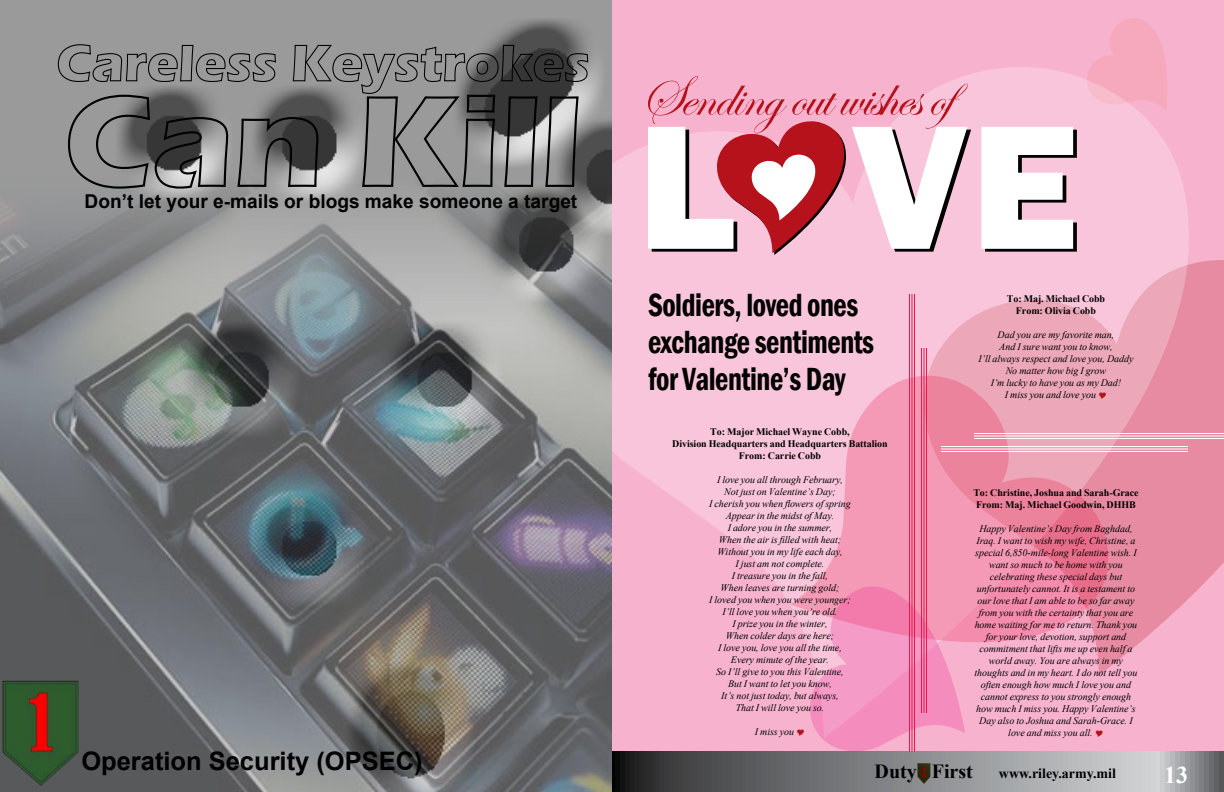
<style>
.page{position:relative;width:1224px;height:792px;background:#fff}
.page>*{position:absolute;margin:0;border:0;box-sizing:border-box;transform-origin:0 0}
.t1{font:600 condensed 33px/37px "Franklin Gothic";letter-spacing:-.015em;color:#000;scale:.88 1}
.t2{font:700 25.5px "Arial";color:#000}
.t3{font:700 24px "Times New Roman";color:#fff}
.t4{font:700 20px "Times New Roman";color:#000}
.t5{font:700 19.1px "Arial";color:#000}
.t6{font:700 14px "Times New Roman";color:#000}
.t7{font:italic 10px/12px "Times New Roman";letter-spacing:-.005em;color:#000;text-align:center}
.t8{font:700 10px/12px "Times New Roman";letter-spacing:-.005em;color:#000;text-align:center}
</style>
<div class="page">
<div style="left:612px;top:0;width:612px;height:756px;background:#f7b3ce"></div>
<svg style="left:612px;top:752px;width:612px;height:40px;background:#808183"></svg>
<svg style="left:1095px;top:18px;width:70px;height:44px"></svg>
<div style="left:1203px;top:260px;width:21px;height:324px;background:#e68ba1"></div>
<svg style="left:612px;top:62px;width:591px;height:613px;fill:#f8c5da"></svg>
<svg style="left:790px;top:375px;width:320px;height:272px;background:#f19cb5"></svg>
<hr style="left:974px;top:433px;width:250px;height:1px;background:#fff">
<hr style="left:974px;top:436px;width:250px;height:1px;background:#fff">
<hr style="left:974px;top:438px;width:250px;height:1px;background:#fff">
<hr style="left:941px;top:446px;width:247px;height:1px;background:#fff">
<hr style="left:941px;top:449px;width:247px;height:1px;background:#fff">
<hr style="left:941px;top:451px;width:247px;height:1px;background:#fff">
<svg style="left:968px;top:127px;width:105px;height:122px;background:#f3e4ea"></svg>
<svg style="left:648px;top:76px;width:320px;height:179px"></svg>
<hr style="left:914px;top:294px;width:1px;height:458px;background:#ed1849">
<hr style="left:911px;top:294px;width:1px;height:458px;background:#ed1849">
<hr style="left:909px;top:294px;width:1px;height:458px;background:#ed1849">
<hr style="left:926px;top:348px;width:1px;height:365px;background:#ed1849">
<hr style="left:923px;top:348px;width:1px;height:365px;background:#ed1849">
<hr style="left:921px;top:348px;width:1px;height:365px;background:#ed1849">
<img style="left:910px;top:761px;width:29px;height:23px">
<img style="left:0;top:0;width:612px;height:177px">
<img style="left:0;top:177px;width:612px;height:615px">
<svg style="left:57px;top:44px;width:532px;height:146px;background:#7d7d7d"></svg>
<img style="left:2px;top:680px;width:77px;height:105px">
<svg style="left:797px;top:585px;width:168px;height:168px"></svg>
<svg style="left:1099px;top:392px;width:7px;height:6px"></svg>
<h3 class="t5" style="left:85px;top:189px;width:494px">Don’t let your e-mails or blogs make someone a target</h3>
<h2 class="t2" style="left:81px;top:745px;width:343px">Operation Security (OPSEC)</h2>
<h1 class="t1" style="left:648px;top:286px;width:258px">Soldiers, loved ones exchange sentiments for Valentine’s Day</h1>
<p class="t8" style="left:672px;top:425px;width:217px">To: Major Michael Wayne Cobb,<br>Division Headquarters and Headquarters Battalion<br>From: Carrie Cobb</p>
<p class="t7" style="left:709px;top:473px;width:143px">I love you all through February,<br>Not just on Valentine’s Day;<br>I cherish you when flowers of spring<br>Appear in the midst of May.<br>I adore you in the summer,<br>When the air is filled with heat;<br>Without you in my life each day,<br>I just am not complete.<br>I treasure you in the fall,<br>When leaves are turning gold;<br>I loved you when you were younger;<br>I’ll love you when you’re old.<br>I prize you in the winter,<br>When colder days are here;<br>I love you, love you all the time,<br>Every minute of the year.<br>So I’ll give to you this Valentine,<br>But I want to let you know,<br>It’s not just today, but always,<br>That I will love you so.</p>
<p class="t7" style="left:755px;top:725px;width:41px">I miss you</p>
<p class="t8" style="left:1007px;top:292px;width:100px">To: Maj. Michael Cobb<br>From: Olivia Cobb</p>
<p class="t7" style="left:998px;top:328px;width:118px">Dad you are my favorite man,</p>
<p class="t7" style="left:999px;top:340px;width:115px">And I sure want you to know,</p>
<p class="t7" style="left:979px;top:352px;width:156px">I’ll always respect and love you, Daddy</p>
<p class="t7" style="left:1006px;top:364px;width:102px">No matter how big I grow</p>
<p class="t7" style="left:991px;top:376px;width:132px">I’m lucky to have you as my Dad!</p>
<p class="t7" style="left:1005px;top:388px;width:93px">I miss you and love you</p>
<p class="t8" style="left:973px;top:486px;width:167px;text-align:left">To: Christine, Joshua and Sarah-Grace<br>From: Maj. Michael Goodwin, DHHB</p>
<p class="t7" style="left:979px;top:522px;width:155px">Happy Valentine’s Day from Baghdad,</p>
<p class="t7" style="left:976px;top:534px;width:161px">Iraq. I want to wish my wife, Christine, a</p>
<p class="t7" style="left:975px;top:546px;width:163px">special 6,850-mile-long Valentine wish. I</p>
<p class="t7" style="left:989px;top:558px;width:135px">want so much to be home with you</p>
<p class="t7" style="left:990px;top:570px;width:134px">celebrating these special days but</p>
<p class="t7" style="left:977px;top:582px;width:160px">unfortunately cannot. It is a testament to</p>
<p class="t7" style="left:977px;top:594px;width:158px">our love that I am able to be so far away</p>
<p class="t7" style="left:979px;top:606px;width:156px">from you with the certainty that you are</p>
<p class="t7" style="left:975px;top:618px;width:164px">home waiting for me to return. Thank you</p>
<p class="t7" style="left:986px;top:630px;width:142px">for your love, devotion, support and</p>
<p class="t7" style="left:980px;top:642px;width:154px">commitment that lifts me up even half a</p>
<p class="t7" style="left:989px;top:654px;width:136px">world away. You are always in my</p>
<p class="t7" style="left:975px;top:666px;width:164px">thoughts and in my heart. I do not tell you</p>
<p class="t7" style="left:981px;top:678px;width:152px">often enough how much I love you and</p>
<p class="t7" style="left:981px;top:690px;width:152px">cannot express to you strongly enough</p>
<p class="t7" style="left:976px;top:702px;width:161px">how much I miss you. Happy Valentine’s</p>
<p class="t7" style="left:979px;top:714px;width:155px">Day also to Joshua and Sarah-Grace. I</p>
<p class="t7" style="left:1008px;top:726px;width:86px">love and miss you all.</p>
<h3 class="t4" style="left:875px;top:758px;width:100px">Duty First</h3>
<h3 class="t6" style="left:999px;top:764px;width:119px">www.riley.army.mil</h3>
<h3 class="t3" style="left:1164px;top:758px;width:25px">13</h3>
</div>
